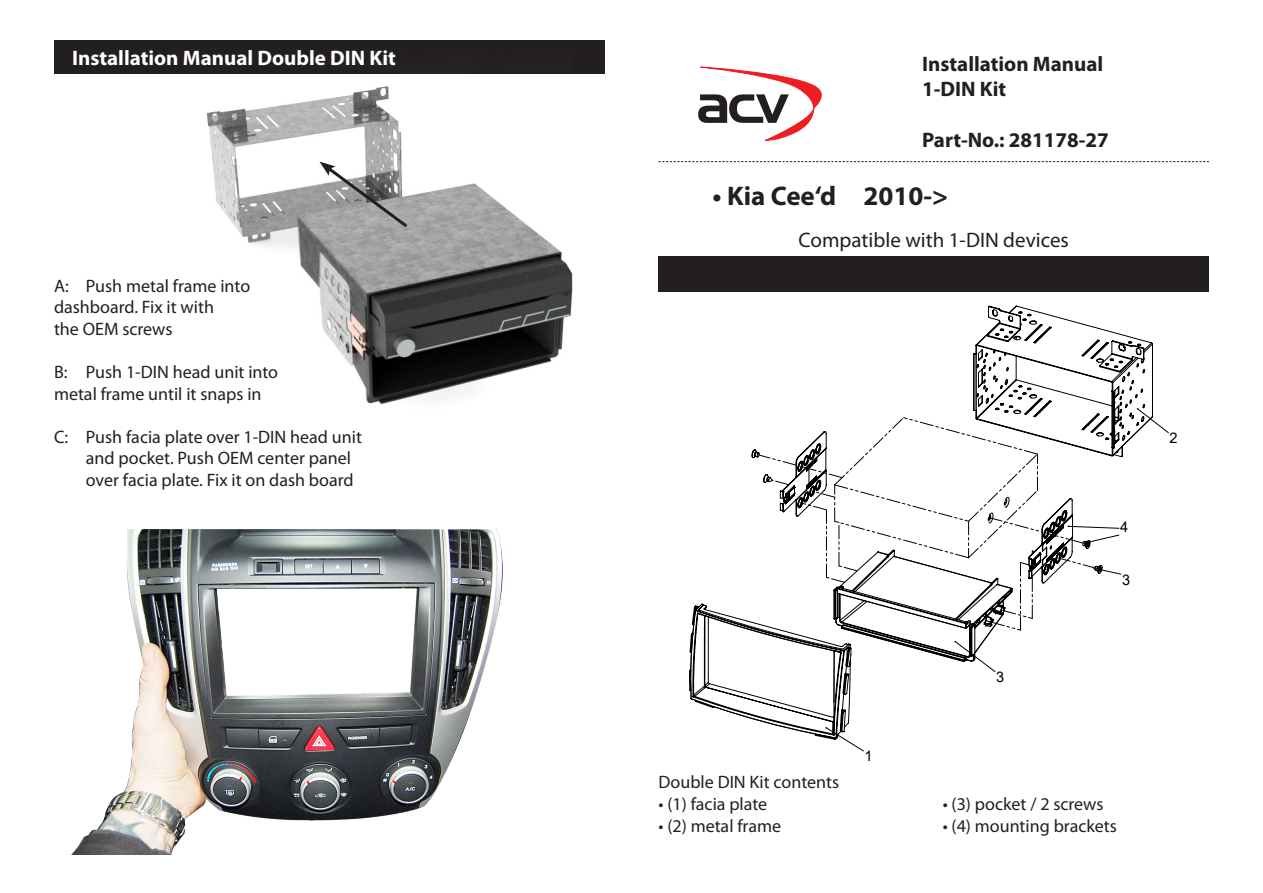
<style>
.page{position:relative;width:1263px;height:893px;background:#fff}
.page>*{position:absolute;margin:0;border:0;box-sizing:border-box;transform-origin:0 0}
.t1{font:700 27px "Myriad Pro";color:#231f20}
.t2{font:700 21px "Myriad Pro";color:#231f20}
.t3{font:700 21px "Myriad Pro";color:#fff}
.t4{font:21px "Myriad Pro";color:#231f20}
.t5{font:18px "Myriad Pro";color:#231f20}
.t6{font:14.55px "Arial";color:#000}
</style>
<div class="page">
<div style="left:658px;top:256px;width:551px;height:35px;background:#231f20"></div>
<svg style="left:658px;top:161px;width:551px;height:1px"></svg>
<svg style="left:698px;top:67px;width:124px;height:74px"></svg>
<div style="left:54px;top:40px;width:550px;height:34px;background:#231f20"></div>
<svg style="left:689px;top:306px;width:464px;height:446px"></svg>
<svg style="left:755px;top:417px;width:342px;height:214px"></svg>
<img style="left:206px;top:44px;width:399px;height:361px">
<img style="left:72px;top:529px;width:431px;height:325px">
<svg style="left:319px;top:162px;width:91px;height:68px"></svg>
<p class="t3" style="left:72px;top:45px;width:325px">Installation Manual Double DIN Kit</p>
<p class="t5" style="left:54px;top:274px;width:198px">A: Push metal frame into</p>
<p class="t5" style="left:54px;top:296px;width:162px">dashboard. Fix it with</p>
<p class="t5" style="left:54px;top:318px;width:120px">the OEM screws</p>
<p class="t5" style="left:54px;top:361px;width:226px">B: Push 1-DIN head unit into</p>
<p class="t5" style="left:54px;top:382px;width:209px">metal frame until it snaps in</p>
<p class="t5" style="left:54px;top:426px;width:309px">C: Push facia plate over 1-DIN head unit</p>
<p class="t5" style="left:86px;top:447px;width:267px">and pocket. Push OEM center panel</p>
<p class="t5" style="left:86px;top:469px;width:269px">over facia plate. Fix it on dash board</p>
<p class="t2" style="left:922px;top:50px;width:183px">Installation Manual</p>
<p class="t2" style="left:922px;top:76px;width:86px">1-DIN Kit</p>
<p class="t2" style="left:922px;top:126px;width:188px">Part-No.: 281178-27</p>
<p class="t1" style="left:712px;top:178px;width:237px">• Kia Cee‘d 2010-&gt;</p>
<p class="t4" style="left:799px;top:227px;width:272px">Compatible with 1-DIN devices</p>
<p class="t5" style="left:658px;top:771px;width:182px">Double DIN Kit contents</p>
<p class="t5" style="left:658px;top:793px;width:110px">• (1) facia plate</p>
<p class="t5" style="left:658px;top:814px;width:124px">• (2) metal frame</p>
<p class="t6" style="left:865px;top:748px;width:10px">1</p>
<p class="t6" style="left:996px;top:669px;width:10px">3</p>
<p class="t6" style="left:1120px;top:519px;width:10px">4</p>
<p class="t6" style="left:1122px;top:571px;width:10px">3</p>
<p class="t6" style="left:1169px;top:430px;width:10px">2</p>
<p class="t5" style="left:943px;top:793px;width:162px">• (3) pocket / 2 screws</p>
<p class="t5" style="left:943px;top:814px;width:176px">• (4) mounting brackets</p>
</div>
